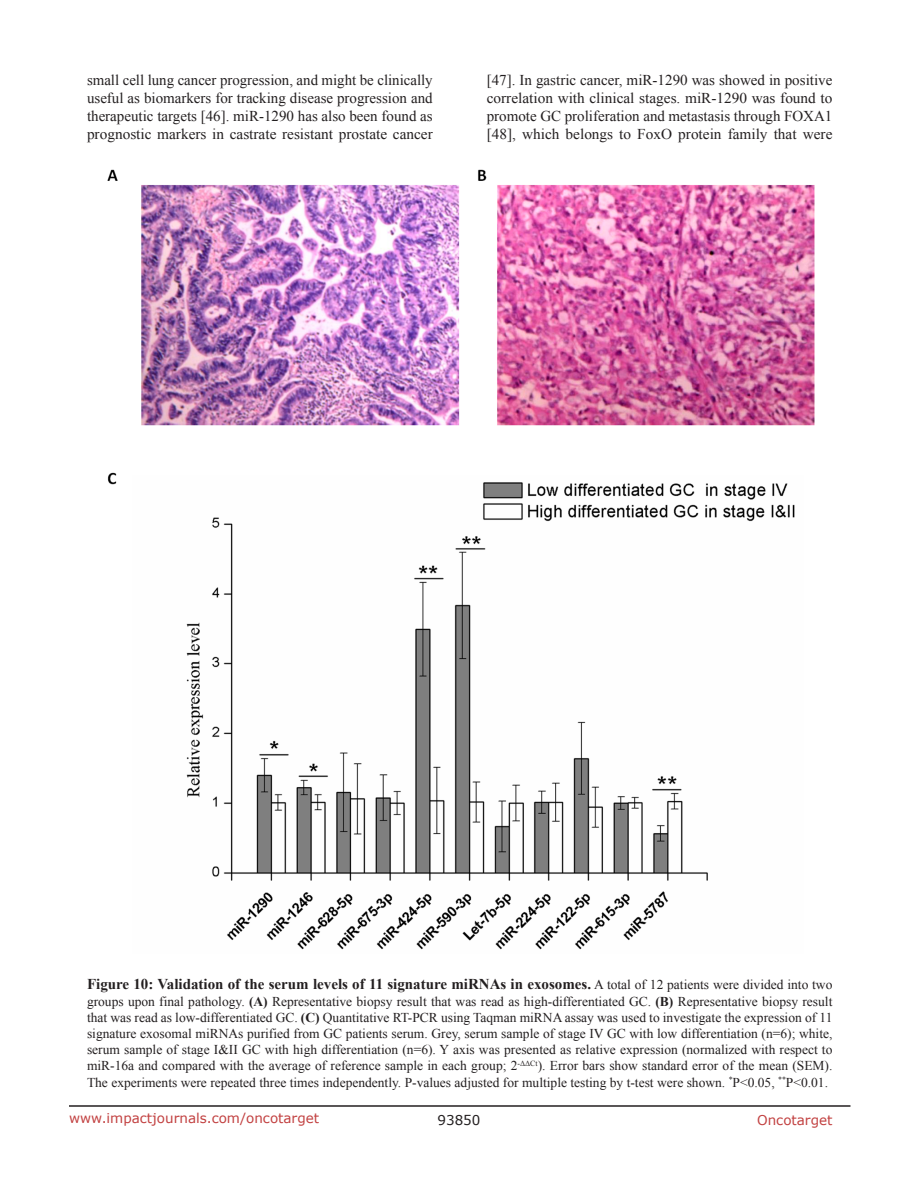
<style>
.page{position:relative;width:918px;height:1188px;background:#fff}
.page>*{position:absolute;margin:0;border:0;box-sizing:border-box;transform-origin:0 0}
.BodyText{font:15px/18px "Times New Roman";color:#231f20;text-align:justify}
.figuretext{font:700 15px "Times New Roman";color:#231f20}
.figuretext-2{font:13.5px/16.2px "Times New Roman";color:#231f20;text-align:justify}
.t1{font:13.5px "Verdana";color:#c24141}
.t2{font:13.5px "Verdana";color:#231f20}
.s1{font-weight:400;font-size:13.5px}
.s2{font-weight:700}
</style>
<div class="page">
<hr style="left:69px;top:1105px;width:781px;height:2px;background:#231f20">
<img style="left:107px;top:169px;width:708px;height:781px">
<p class="BodyText" style="left:87px;top:71px;width:347px">small cell lung cancer progression, and might be clinically useful as biomarkers for tracking disease progression and therapeutic targets [46]. miR-1290 has also been found as prognostic markers in castrate resistant prostate cancer</p>
<p class="BodyText" style="left:487px;top:71px;width:347px">[47]. In gastric cancer, miR-1290 was showed in positive correlation with clinical stages. miR-1290 was found to promote GC proliferation and metastasis through FOXA1 [48], which belongs to FoxO protein family that were</p>
<p class="figuretext" style="left:87px;top:974px;width:747px">Figure 10: Validation of the serum levels of 11 signature miRNAs in exosomes. <span class="s1">A total of 12 patients were divided into two</span></p>
<p class="figuretext-2" style="left:87px;top:993px;width:747px">groups upon final pathology. <span class="s2">(A)</span> Representative biopsy result that was read as high-differentiated GC. <span class="s2">(B)</span> Representative biopsy result that was read as low-differentiated GC. <span class="s2">(C)</span> Quantitative RT-PCR using Taqman miRNA assay was used to investigate the expression of 11 signature exosomal miRNAs purified from GC patients serum. Grey, serum sample of stage IV GC with low differentiation (n=6); white, serum sample of stage I&amp;II GC with high differentiation (n=6). Y axis was presented as relative expression (normalized with respect to miR-16a and compared with the average of reference sample in each group; 2<sup>-ΔΔCt</sup>). Error bars show standard error of the mean (SEM).<br>The experiments were repeated three times independently. P-values adjusted for multiple testing by t-test were shown. <sup>*</sup>P&lt;0.05, <sup>**</sup>P&lt;0.01.</p>
<p class="t1" style="left:69px;top:1109px;width:252px">www.impactjournals.com/oncotarget</p>
<p class="t2" style="left:438px;top:1111px;width:44px">93850</p>
<p class="t1" style="left:757px;top:1111px;width:77px">Oncotarget</p>
</div>
